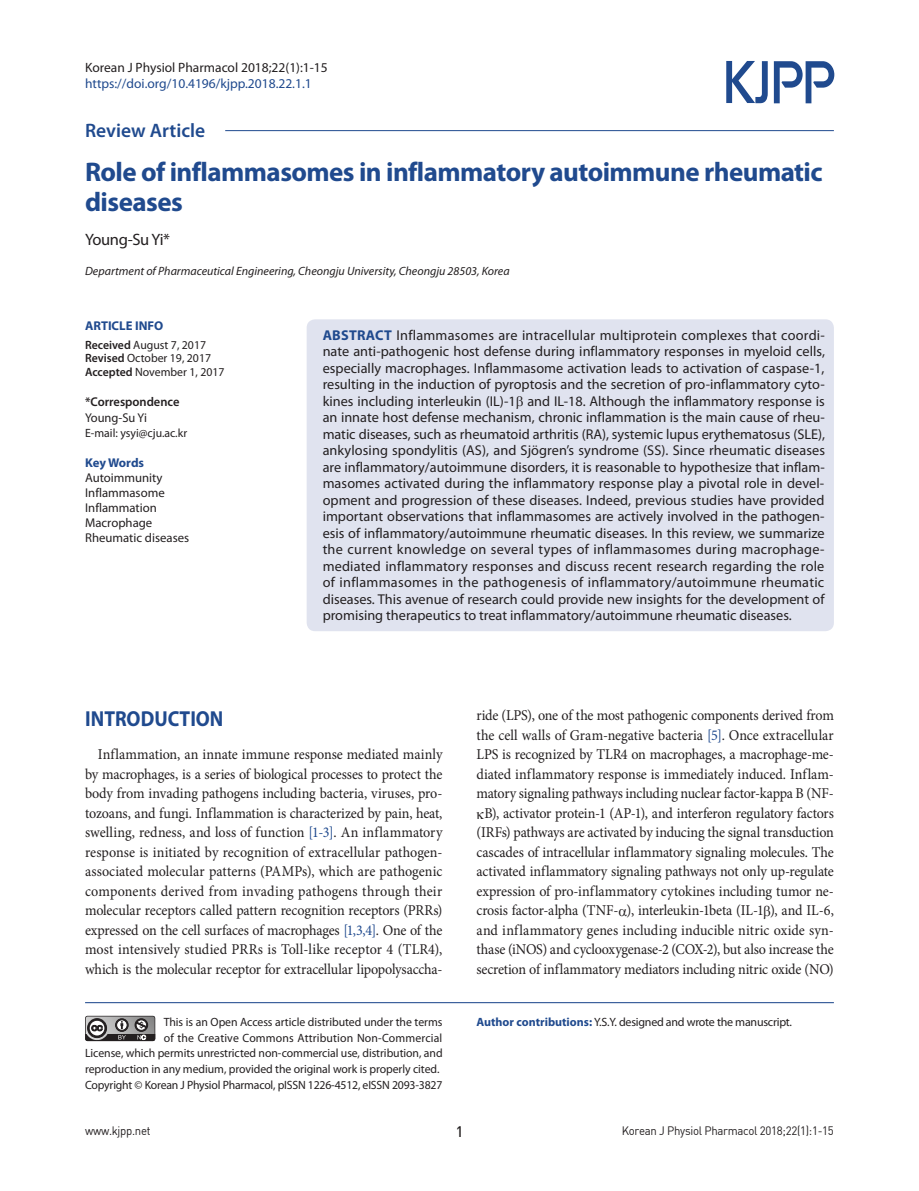
<style>
.page{position:relative;width:919px;height:1191px;background:#fff}
.page>*{position:absolute;margin:0;border:0;box-sizing:border-box;transform-origin:0 0}
.t1{font:700 27px/30px "Myriad Pro";letter-spacing:-.02em;color:#204a8e}
.t2{font:700 21.75px "Myriad Pro";color:#204a8e;scale:.9 1}
.t3{font:600 19.5px "Myriad Pro";color:#204a8e}
.t4{font:16.5px "Myriad Pro";letter-spacing:-.02em;color:#231f20}
.t5{font:15px/19.5px "Minion Pro";letter-spacing:-.01em;color:#231f20;text-align:justify;scale:.94 1}
.t6{font:15px "Dinmed";color:#231f20;scale:.95 1}
.t7{font:14.25px/16.5px "Myriad Pro";color:#231f20;text-align:justify}
.t8{font:13.5px/16.2px "Myriad Pro";color:#204a8e}
.t9{font:12.75px/15px "Myriad Pro";color:#231f20}
.t10{font:600 12.75px/15.8px "Myriad Pro";color:#231f20}
.t11{font:700 12.75px "Myriad Pro";color:#204a8e}
.t12{font:12px/15.8px "Myriad Pro";letter-spacing:-.005em;color:#231f20}
.t13{font:italic 12px "Myriad Pro";color:#231f20}
.t14{font:12px "Dinreg";letter-spacing:-.025em;color:#231f20;scale:.95 1}
.s1{color:#231f20}
.s2{font-weight:600}
.s3{font-weight:400}
.s4{font-weight:700;color:#204a8e}
.s5{color:#204a8e}
</style>
<div class="page">
<hr style="left:85px;top:1002px;width:748px;height:1px;background:#204a8e">
<svg style="left:85px;top:1015px;width:70px;height:26px;background:#7c7b7b"></svg>
<hr style="left:225px;top:130px;width:608px;height:1px;background:#204a8e">
<svg style="left:726px;top:61px;width:108px;height:42px"></svg>
<div style="left:306px;top:319px;width:527px;height:312px;background:#e0e3ef;border-radius:9px"></div>
<p class="t8" style="left:85px;top:59px;width:244px"><span class="s1">Korean J Physiol Pharmacol 2018;22(1):1-15 </span>https://doi.org/10.4196/kjpp.2018.22.1.1</p>
<p class="t3" style="left:85px;top:118px;width:122px">Review Article</p>
<p class="t1" style="left:85px;top:156px;width:739px">Role of inflammasomes in inflammatory autoimmune rheumatic diseases</p>
<p class="t4" style="left:85px;top:229px;width:87px">Young-Su Yi*</p>
<p class="t13" style="left:85px;top:263px;width:426px">Department of Pharmaceutical Engineering, Cheongju University, Cheongju 28503, Korea</p>
<p class="t11" style="left:85px;top:317px;width:80px">ARTICLE INFO</p>
<p class="t12" style="left:85px;top:338px;width:141px;line-height:13.5px"><span class="s2">Received</span> August 7, 2017<br><span class="s2">Revised</span> October 19, 2017<br><span class="s2">Accepted</span> November 1, 2017</p>
<p class="t10" style="left:85px;top:393px;width:96px">*Correspondence<br><span class="s3">Young-Su Yi</span></p>
<p class="t12" style="left:85px;top:424px;width:104px">E-mail: ysyi@cju.ac.kr</p>
<p class="t9" style="left:85px;top:455px;width:106px"><span class="s4">Key Words<br></span>Autoimmunity<br>Inflammasome<br>Inflammation<br>Macrophage<br>Rheumatic diseases</p>
<p class="t7" style="left:322px;top:326px;width:504px"><span class="s4">ABSTRACT</span> Inflammasomes are intracellular multiprotein complexes that coordi&shy;nate anti-pathogenic host defense during inflammatory responses in myeloid cells, especially macrophages. Inflammasome activation leads to activation of caspase-1, resulting in the induction of pyroptosis and the secretion of pro-inflammatory cyto&shy;kines including interleukin (IL)-1 and IL-18. Although the inflammatory response is an innate host defense mechanism, chronic inflammation is the main cause of rheu&shy;matic diseases, such as rheumatoid arthritis (RA), systemic lupus erythematosus (SLE), ankylosing spondylitis (AS), and Sjögren’s syndrome (SS). Since rheumatic diseases are inflammatory/autoimmune disorders, it is reasonable to hypothesize that inflam&shy;masomes activated during the inflammatory response play a pivotal role in devel&shy;opment and progression of these diseases. Indeed, previous studies have provided important observations that inflammasomes are actively involved in the pathogen&shy;esis of inflammatory/autoimmune rheumatic diseases. In this review, we summarize the current knowledge on several types of inflammasomes during macrophage&shy;mediated inflammatory responses and discuss recent research regarding the role of inflammasomes in the pathogenesis of inflammatory/autoimmune rheumatic diseases. This avenue of research could provide new insights for the development of promising therapeutics to treat inflammatory/autoimmune rheumatic diseases.</p>
<p class="t2" style="left:85px;top:704px;width:155px">INTRODUCTION</p>
<p class="t5" style="left:85px;top:744px;width:382px;text-indent:13px">Inflammation, an innate immune response mediated mainly by macrophages, is a series of biological processes to protect the body from invading pathogens including bacteria, viruses, pro&shy;tozoans, and fungi. Inflammation is characterized by pain, heat, swelling, redness, and loss of function <span class="s5">[1-3]</span>. An inflammatory response is initiated by recognition of extracellular pathogen&shy;associated molecular patterns (PAMPs), which are pathogenic components derived from invading pathogens through their molecular receptors called pattern recognition receptors (PRRs) expressed on the cell surfaces of macrophages <span class="s5">[1,3,4]</span>. One of the most intensively studied PRRs is Toll-like receptor 4 (TLR4), which is the molecular receptor for extracellular lipopolysaccha-</p>
<p class="t5" style="left:476px;top:705px;width:382px;text-align:center">ride (LPS), one of the most pathogenic components derived from the cell walls of Gram-negative bacteria <span class="s5">[5]</span>. Once extracellular LPS is recognized by TLR4 on macrophages, a macrophage-me&shy;diated inflammatory response is immediately induced. Inflam&shy;matory signaling pathways including nuclear factor-kappa B (NF-B), activator protein-1 (AP-1), and interferon regulatory factors (IRFs) pathways are activated by inducing the signal transduction cascades of intracellular inflammatory signaling molecules. The activated inflammatory signaling pathways not only up-regulate expression of pro-inflammatory cytokines including tumor ne&shy;crosis factor-alpha (TNF- ), interleukin-1beta (IL-1 ), and IL-6, and inflammatory genes including inducible nitric oxide syn&shy;thase (iNOS) and cyclooxygenase-2 (COX-2), but also increase the secretion of inflammatory mediators including nitric oxide (NO)</p>
<p class="t12" style="left:164px;top:1013px;width:280px">This is an Open Access article distributed under the terms</p>
<p class="t12" style="left:476px;top:1013px;width:317px"><span class="s4">Author contributions:</span> Y.S.Y. designed and wrote the manuscript.</p>
<p class="t12" style="left:85px;top:1029px;width:359px;text-indent:79px">of the Creative Commons Attribution Non-Commercial License, which permits unrestricted non-commercial use, distribution, and reproduction in any medium, provided the original work is properly cited.<br>Copyright © Korean J Physiol Pharmacol, pISSN 1226-4512, eISSN 2093-3827</p>
<p class="t14" style="left:85px;top:1123px;width:70px">www.kjpp.net</p>
<p class="t6" style="left:455px;top:1122px;width:9px">1</p>
<p class="t14" style="left:621px;top:1123px;width:225px">Korean J Physiol Pharmacol 2018;22(1):1-15</p>
</div>
